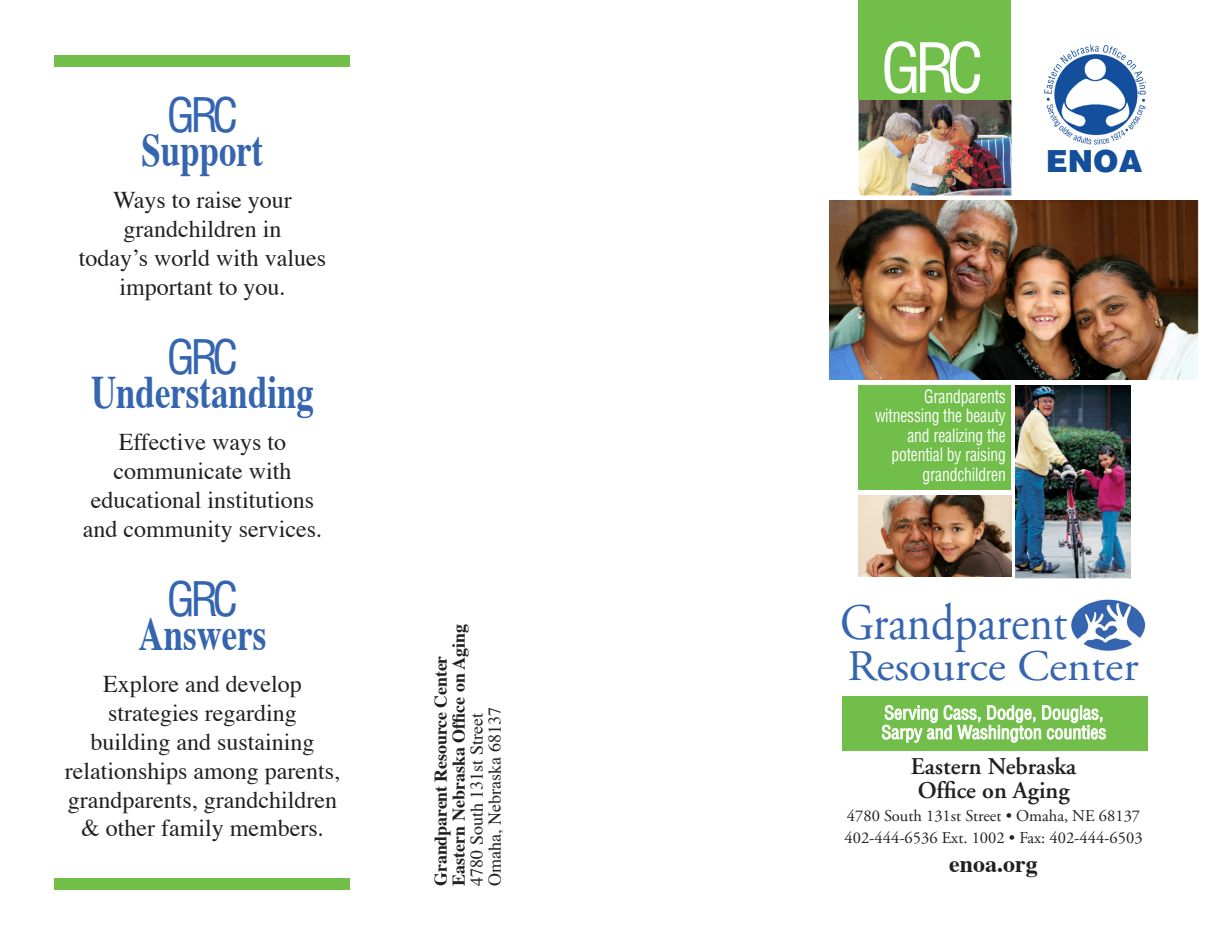
<style>
.page{position:relative;width:1215px;height:945px;background:#fff}
.page>*{position:absolute;margin:0;border:0;box-sizing:border-box;transform-origin:0 0}
.t1{font:condensed 66.9px "Helvetica";color:#fff}
.t2{font:51px "Adobe Garamond";color:#3565b0;scale:.9 1}
.t3{font:700 46.5px/34.5px "Times";color:#3565b0;text-align:center;scale:.75 1}
.t4{font:43.5px "Adobe Garamond";color:#3565b0;scale:1.05 1}
.t5{font:900 30.45px "Helvetica";color:#144f9b}
.t6{font:24px/28.8px "Times";color:#231f20;text-align:center}
.t7{font:600 24px/24px "Adobe Garamond";color:#231f20}
.t8{font:700 24px "Times";color:#231f20}
.t9{font:condensed 18px/19.5px "Helvetica";letter-spacing:-.01em;color:#fff;text-align:right;scale:.87 1}
.p1{font:700 18px "Times";letter-spacing:-.01em;color:#231f20}
.t10{font:condensed 18px/19.5px "Helvetica";letter-spacing:-.01em;color:#fff}
.p1-2{font:18px "Times";color:#231f20}
.t11{font:16.5px "Adobe Garamond";color:#231f20}
.s1{font-family:"Helvetica";font-weight:400;font-stretch:condensed}
</style>
<div class="page">
<div style="left:55px;top:55px;width:295px;height:12px;background:#72bf49"></div>
<div style="left:858px;top:0;width:152px;height:141px;background:#71bf4a"></div>
<div style="left:842px;top:696px;width:306px;height:55px;background:#71bf4a"></div>
<div style="left:858px;top:385px;width:153px;height:104px;background:#71bf4a"></div>
<svg style="left:882px;top:705px;width:224px;height:38px"></svg>
<img style="left:830px;top:200px;width:369px;height:179px">
<img style="left:1016px;top:385px;width:115px;height:194px">
<img style="left:858px;top:101px;width:153px;height:95px">
<img style="left:858px;top:496px;width:153px;height:80px">
<div style="left:55px;top:878px;width:295px;height:12px;background:#72bf49"></div>
<img style="left:1071px;top:599px;width:75px;height:52px">
<img style="left:1044px;top:44px;width:102px;height:101px">
<p class="t3" style="left:141px;top:100px;width:164px"><span class="s1">GRC<br></span>Support</p>
<p class="t6" style="left:79px;top:187px;width:249px">Ways to raise your grandchildren in<br>today’s world with values important to you.</p>
<p class="t3" style="left:91px;top:342px;width:299px"><span class="s1">GRC<br></span>Understanding</p>
<p class="t6" style="left:83px;top:429px;width:241px">Effective ways to communicate with educational institutions and community services.</p>
<p class="t3" style="left:139px;top:584px;width:172px"><span class="s1">GRC<br></span>Answers</p>
<p class="t6" style="left:65px;top:671px;width:277px">Explore and develop strategies regarding<br>building and sustaining relationships among parents, grandparents, grandchildren &amp; other family members.</p>
<p class="p1" style="left:447px;top:886px;width:264px;rotate:-90deg">Eastern Nebraska Office on Aging</p>
<p class="p1" style="left:429px;top:886px;width:232px;rotate:-90deg">Grandparent Resource Center</p>
<p class="p1-2" style="left:466px;top:886px;width:174px;rotate:-90deg">4780 South 131st Street</p>
<p class="p1-2" style="left:484px;top:886px;width:180px;rotate:-90deg">Omaha, Nebraska 68137</p>
<p class="t1" style="left:881px;top:26px;width:104px">GRC</p>
<p class="t5" style="left:1046px;top:141px;width:98px">ENOA</p>
<p class="t9" style="left:875px;top:386px;width:152px">Grandparents witnessing the beauty and realizing the potential by raising grandchildren</p>
<p class="t2" style="left:840px;top:596px;width:254px">Grandparent</p>
<p class="t4" style="left:847px;top:643px;width:279px">Resource Center</p>
<p class="t10" style="left:881px;top:703px;width:227px">Serving Cass, Dodge, Douglas,<br>Sarpy and Washington counties</p>
<p class="t7" style="left:911px;top:755px;width:167px">Eastern Nebraska<br>Office on Aging</p>
<p class="t11" style="left:847px;top:807px;width:295px">4780 South 131st Street • Omaha, NE 68137</p>
<p class="t11" style="left:845px;top:829px;width:300px">402-444-6536 Ext. 1002 • Fax: 402-444-6503</p>
<p class="t8" style="left:949px;top:848px;width:90px">enoa.org</p>
</div>
